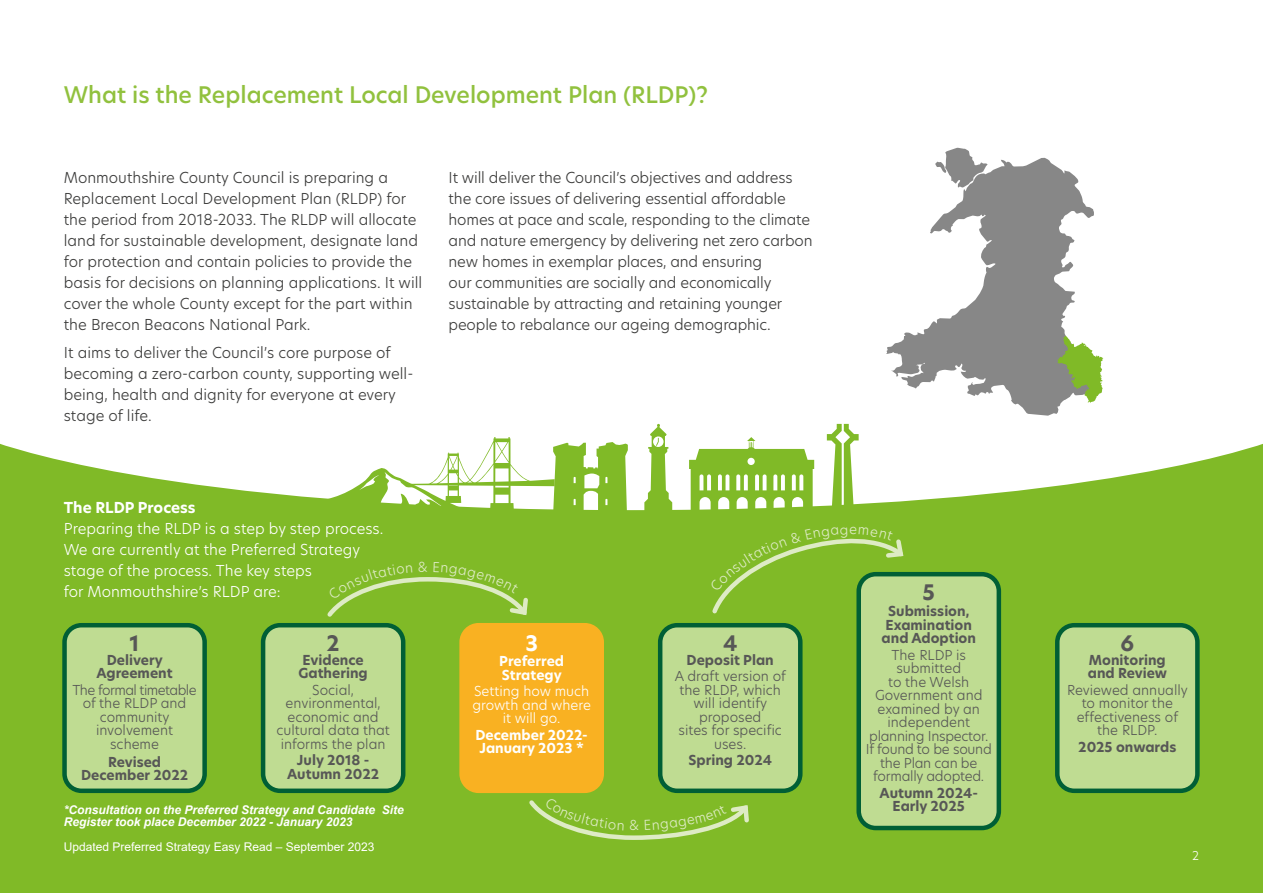
<style>
.page{position:relative;width:1263px;height:893px;background:#fff}
.page>*{position:absolute;margin:0;border:0;box-sizing:border-box;transform-origin:0 0}
.t1{font:500 22.5px "New Hero";color:#91c13e}
.t2{font:700 21px "New Hero";color:#575756}
.t3{font:700 21px "New Hero";color:#fff}
.t4{font:300 14.85px/21px "New Hero";letter-spacing:-.01em;color:#3c3c3b}
.t5{font:300 14.85px/21px "New Hero";color:#fff}
.t6{font:700 14.85px "New Hero";color:#fff}
.t7{font:300 13.5px/13.5px "New Hero";color:#575756;text-align:center}
.t8{font:700 13.5px/13.5px "New Hero";color:#575756;text-align:center}
.t9{font:300 13.5px/13.5px "New Hero";letter-spacing:-.02em;color:#575756;text-align:center}
.t10{font:700 13.5px/13.5px "New Hero";color:#fff}
.t11{font:300 13.5px/13.5px "New Hero";color:#fff;text-align:center}
.t12{font:300 13.5px "New Hero";color:#deebc5}
.t13{font:italic 700 12px "Arial";color:#fff}
.t14{font:12px "Arial";color:#fff}
.t15{font:300 12px "New Hero";color:#fff}
</style>
<div class="page">
<div style="left:0;top:424px;width:1263px;height:469px;background:#80ba27"></div>
<svg style="left:0;top:423px;width:1263px;height:87px;fill:#fff"></svg>
<svg style="left:689px;top:424px;width:186px;height:86px"></svg>
<svg style="left:644px;top:424px;width:28px;height:86px"></svg>
<svg style="left:293px;top:437px;width:335px;height:74px"></svg>
<svg style="left:886px;top:148px;width:208px;height:268px"></svg>
<svg style="left:1057px;top:336px;width:46px;height:67px"></svg>
<div style="left:65px;top:625px;width:140px;height:166px;background:#bfdc92;border-radius:17px"></div>
<div style="left:62px;top:623px;width:145px;height:170px;border:4px solid #005f35;border-radius:17px"></div>
<div style="left:263px;top:625px;width:140px;height:166px;background:#bfdc92;border-radius:17px"></div>
<div style="left:261px;top:623px;width:144px;height:170px;border:4px solid #005f35;border-radius:17px"></div>
<div style="left:462px;top:625px;width:140px;height:166px;background:#f9b122;border-radius:17px"></div>
<div style="left:459px;top:623px;width:145px;height:170px;border:4px solid #f9b122;border-radius:17px"></div>
<div style="left:660px;top:625px;width:140px;height:166px;background:#bfdc92;border-radius:17px"></div>
<div style="left:658px;top:623px;width:144px;height:170px;border:4px solid #005f35;border-radius:17px"></div>
<div style="left:859px;top:574px;width:140px;height:254px;background:#bfdc92;border-radius:17px"></div>
<div style="left:856px;top:572px;width:145px;height:258px;border:4px solid #005f35;border-radius:17px"></div>
<div style="left:1057px;top:625px;width:140px;height:166px;background:#bfdc92;border-radius:17px"></div>
<div style="left:1055px;top:623px;width:145px;height:170px;border:4px solid #005f35;border-radius:17px"></div>
<svg style="left:327px;top:577px;width:201px;height:40px"></svg>
<svg style="left:712px;top:538px;width:195px;height:79px"></svg>
<svg style="left:529px;top:800px;width:220px;height:40px"></svg>
<h1 class="t1" style="left:64px;top:79px;width:646px">What is the Replacement Local Development Plan (RLDP)?</h1>
<p class="t4" style="left:64px;top:167px;width:360px">Monmouthshire County Council is preparing a Replacement Local Development Plan (RLDP) for the period from 2018-2033. The RLDP will allocate land for sustainable development, designate land for protection and contain policies to provide the basis for decisions on planning applications. It will cover the whole County except for the part within the Brecon Beacons National Park.</p>
<p class="t4" style="left:64px;top:341px;width:351px">It aims to deliver the Council’s core purpose of becoming a zero-carbon county, supporting well&shy;being, health and dignity for everyone at every stage of life.</p>
<p class="t4" style="left:449px;top:167px;width:365px">It will deliver the Council’s objectives and address the core issues of delivering essential affordable homes at pace and scale, responding to the climate and nature emergency by delivering net zero carbon</p>
<p class="t4" style="left:449px;top:272px;width:335px">our communities are socially and economically sustainable by attracting and retaining younger people to rebalance our ageing demographic.</p>
<p class="t4" style="left:449px;top:251px;width:315px">new homes in exemplar places, and ensuring</p>
<p class="t6" style="left:64px;top:498px;width:133px">The RLDP Process</p>
<p class="t5" style="left:64px;top:518px;width:321px">Preparing the RLDP is a step by step process.<br>We are currently at the Preferred Strategy stage of the process. The key steps<br>for Monmouthshire’s RLDP are:</p>
<h2 class="t2" style="left:130px;top:629px;width:11px">1</h2>
<p class="t8" style="left:96px;top:653px;width:78px">Delivery<br>Agreement</p>
<p class="t7" style="left:72px;top:683px;width:126px">The formal timetable of the RLDP and community involvement scheme</p>
<p class="t8" style="left:81px;top:755px;width:108px">Revised<br>December 2022</p>
<h2 class="t2" style="left:327px;top:629px;width:14px">2</h2>
<p class="t8" style="left:299px;top:653px;width:71px;text-align:left">Evidence<br>Gathering</p>
<p class="t7" style="left:276px;top:683px;width:115px">Social, environmental, economic and cultural data that informs the plan</p>
<p class="t8" style="left:287px;top:754px;width:93px">July 2018 -<br>Autumn 2022</p>
<p class="t13" style="left:64px;top:802px;width:342px">*Consultation on the Preferred Strategy and Candidate Site</p>
<p class="t13" style="left:64px;top:814px;width:290px">Register took place December 2022 - January 2023</p>
<p class="t14" style="left:64px;top:838px;width:312px">Updated Preferred Strategy Easy Read – September 2023</p>
<h2 class="t3" style="left:525px;top:629px;width:14px">3</h2>
<p class="t10" style="left:499px;top:655px;width:66px">Preferred<br>Strategy</p>
<p class="t11" style="left:472px;top:684px;width:120px">Setting how much growth and where it will go.</p>
<p class="t10" style="left:475px;top:728px;width:114px">December 2022-<br>January 2023 *</p>
<p class="t12" style="left:629px;top:816px;width:12px">&amp;</p>
<h2 class="t2" style="left:723px;top:629px;width:16px">4</h2>
<p class="t8" style="left:687px;top:653px;width:89px">Deposit Plan</p>
<p class="t7" style="left:675px;top:669px;width:113px">A draft version of the RLDP, which will identify proposed<br>sites for specific uses.</p>
<p class="t8" style="left:688px;top:754px;width:85px">Spring 2024</p>
<h2 class="t2" style="left:922px;top:578px;width:14px">5</h2>
<p class="t8" style="left:881px;top:605px;width:96px">Submission,<br>Examination and Adoption</p>
<p class="t9" style="left:866px;top:648px;width:128px">The RLDP is submitted<br>to the Welsh<br>Government and examined by an independent planning Inspector.<br>If found to be sound the Plan can be formally adopted.</p>
<p class="t8" style="left:879px;top:786px;width:100px">Autumn 2024-<br>Early 2025</p>
<h2 class="t2" style="left:1120px;top:629px;width:15px">6</h2>
<p class="t8" style="left:1088px;top:653px;width:81px;text-align:left">Monitoring and Review</p>
<p class="t7" style="left:1067px;top:683px;width:122px">Reviewed annually to monitor the effectiveness of the RLDP.</p>
<p class="t8" style="left:1078px;top:740px;width:100px">2025 onwards</p>
<p class="t15" style="left:1192px;top:847px;width:8px">2</p>
</div>
